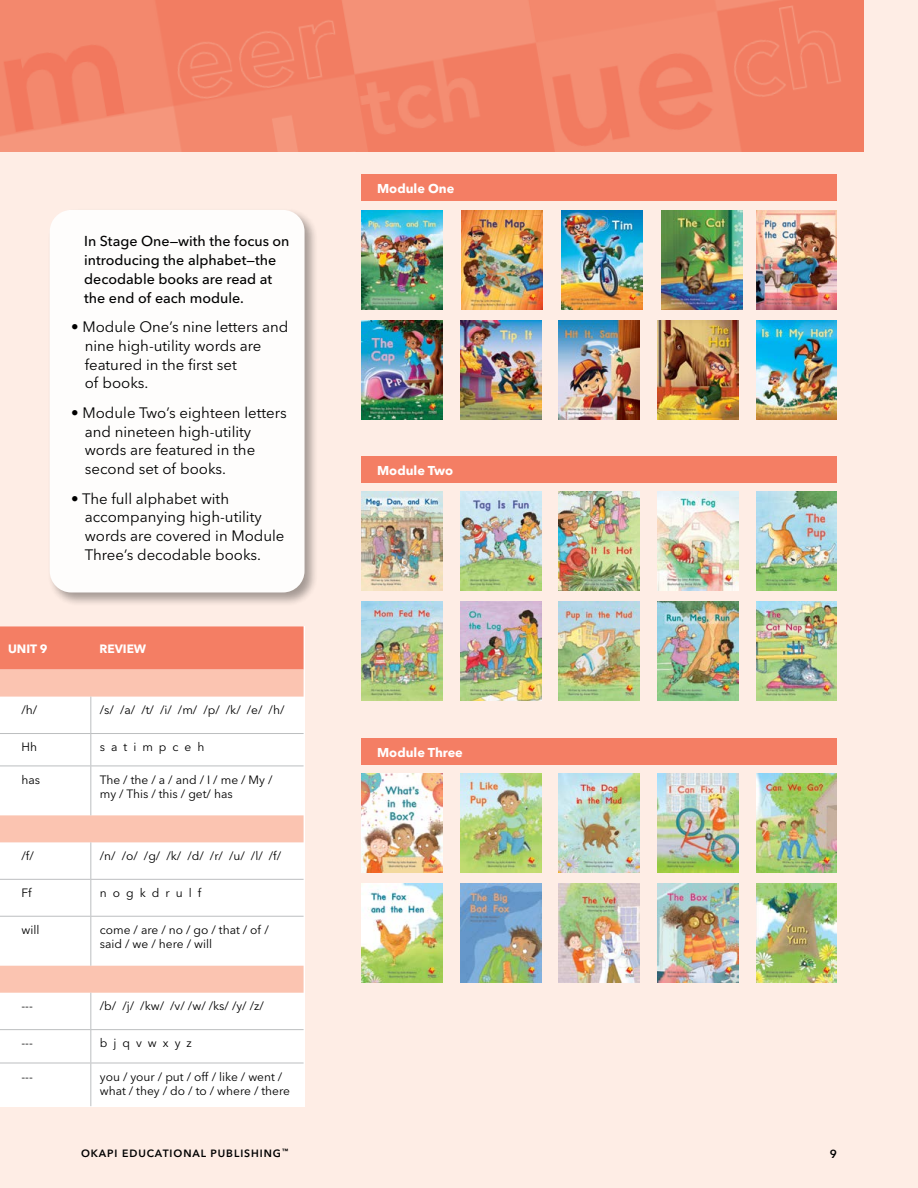
<style>
.page{position:relative;width:918px;height:1188px;background:#feede5}
.page>*{position:absolute;margin:0;border:0;box-sizing:border-box;transform-origin:0 0}
.t1{font:15px/18.8px "Avenir Next LT Pro";color:#000}
.t2{font:500 14.25px/18.8px "Avenir Next LT Pro";color:#000}
.t3{font:700 12.75px "Avenir Next LT Pro";color:#fff}
.t4{font:12px/14.2px "Avenir Next LT Pro";color:#000}
.t5{font:700 12px "Avenir Next LT Pro";color:#fff}
.t6{font:600 11.7px "Avenir Next LT Pro";color:#000}
.t7{font:600 10.5px "Avenir Next LT Pro";letter-spacing:.09em;color:#000}
</style>
<div class="page">
<img style="left:0;top:0;width:864px;height:151px">
<div style="left:0;top:626px;width:305px;height:481px;background:#fff"></div>
<div style="left:0;top:626px;width:304px;height:44px;background:#f47e64"></div>
<svg style="left:0;top:670px;width:304px;height:323px"></svg>
<hr style="left:0;top:697px;width:1px;height:36px;background:#bcbec0">
<hr style="left:90px;top:697px;width:1px;height:36px;background:#bcbec0">
<hr style="left:0;top:733px;width:91px;height:1px;background:#bcbec0">
<hr style="left:0;top:734px;width:1px;height:32px;background:#bcbec0">
<hr style="left:91px;top:733px;width:213px;height:1px;background:#bcbec0">
<hr style="left:90px;top:734px;width:1px;height:32px;background:#bcbec0">
<hr style="left:0;top:766px;width:91px;height:1px;background:#bcbec0">
<hr style="left:0;top:766px;width:1px;height:49px;background:#bcbec0">
<hr style="left:91px;top:766px;width:213px;height:1px;background:#bcbec0">
<hr style="left:90px;top:766px;width:1px;height:49px;background:#bcbec0">
<hr style="left:0;top:842px;width:1px;height:37px;background:#bcbec0">
<hr style="left:90px;top:842px;width:1px;height:37px;background:#bcbec0">
<hr style="left:0;top:879px;width:91px;height:1px;background:#bcbec0">
<hr style="left:0;top:880px;width:1px;height:36px;background:#bcbec0">
<hr style="left:91px;top:879px;width:213px;height:1px;background:#bcbec0">
<hr style="left:90px;top:880px;width:1px;height:36px;background:#bcbec0">
<hr style="left:0;top:916px;width:91px;height:1px;background:#bcbec0">
<hr style="left:0;top:917px;width:1px;height:49px;background:#bcbec0">
<hr style="left:91px;top:916px;width:213px;height:1px;background:#bcbec0">
<hr style="left:90px;top:917px;width:1px;height:49px;background:#bcbec0">
<hr style="left:0;top:993px;width:1px;height:36px;background:#bcbec0">
<hr style="left:90px;top:993px;width:1px;height:36px;background:#bcbec0">
<hr style="left:0;top:1029px;width:91px;height:1px;background:#bcbec0">
<hr style="left:0;top:1030px;width:1px;height:33px;background:#bcbec0">
<hr style="left:91px;top:1029px;width:213px;height:1px;background:#bcbec0">
<hr style="left:90px;top:1030px;width:1px;height:33px;background:#bcbec0">
<hr style="left:0;top:1063px;width:91px;height:1px;background:#bcbec0">
<hr style="left:0;top:1063px;width:1px;height:43px;background:#bcbec0">
<hr style="left:91px;top:1063px;width:213px;height:1px;background:#bcbec0">
<hr style="left:90px;top:1063px;width:1px;height:43px;background:#bcbec0">
<img style="left:362px;top:210px;width:81px;height:99px">
<img style="left:462px;top:210px;width:81px;height:99px">
<img style="left:562px;top:210px;width:81px;height:99px">
<img style="left:662px;top:210px;width:80px;height:99px">
<img style="left:756px;top:210px;width:81px;height:99px">
<img style="left:362px;top:320px;width:81px;height:99px">
<img style="left:460px;top:320px;width:81px;height:99px">
<img style="left:559px;top:320px;width:81px;height:99px">
<img style="left:657px;top:320px;width:81px;height:99px">
<img style="left:756px;top:320px;width:81px;height:99px">
<div style="left:362px;top:174px;width:475px;height:27px;background:#f47e64"></div>
<img style="left:362px;top:602px;width:81px;height:99px">
<img style="left:460px;top:602px;width:81px;height:99px">
<img style="left:559px;top:602px;width:81px;height:99px">
<img style="left:657px;top:602px;width:81px;height:99px">
<img style="left:756px;top:602px;width:81px;height:99px">
<img style="left:362px;top:492px;width:81px;height:99px">
<img style="left:460px;top:492px;width:81px;height:99px">
<img style="left:559px;top:492px;width:81px;height:99px">
<img style="left:657px;top:492px;width:81px;height:99px">
<img style="left:756px;top:492px;width:81px;height:99px">
<div style="left:362px;top:456px;width:475px;height:27px;background:#f47e64"></div>
<img style="left:362px;top:884px;width:81px;height:99px">
<img style="left:460px;top:884px;width:81px;height:99px">
<img style="left:559px;top:884px;width:81px;height:99px">
<img style="left:657px;top:884px;width:81px;height:99px">
<img style="left:756px;top:884px;width:81px;height:99px">
<img style="left:362px;top:774px;width:81px;height:99px">
<img style="left:460px;top:774px;width:81px;height:99px">
<img style="left:559px;top:774px;width:81px;height:99px">
<img style="left:657px;top:774px;width:81px;height:99px">
<img style="left:756px;top:774px;width:81px;height:99px">
<div style="left:362px;top:738px;width:475px;height:27px;background:#f47e64"></div>
<div style="left:47px;top:207px;width:272px;height:400px;background:#000;opacity:.4"></div>
<div style="left:50px;top:210px;width:255px;height:382px;background:#fff;border-radius:22px"></div>
<p class="t2" style="left:84px;top:232px;width:207px">In Stage One—with the focus on introducing the alphabet—the decodable books are read at the end of each module.</p>
<p class="t1" style="left:85px;top:318px;width:205px;text-indent:-14px">• Module One’s nine letters and nine high-utility words are featured in the first set<br>of books.</p>
<p class="t1" style="left:85px;top:403px;width:203px;text-indent:-14px">• Module Two’s eighteen letters and nineteen high-utility words are featured in the second set of books.</p>
<p class="t1" style="left:85px;top:489px;width:201px;text-indent:-14px">• The full alphabet with accompanying high-utility words are covered in Module<br>Three’s decodable books.</p>
<p class="t5" style="left:8px;top:641px;width:41px">UNIT 9</p>
<p class="t5" style="left:99px;top:641px;width:48px">REVIEW</p>
<p class="t4" style="left:21px;top:703px;width:17px">/h/</p>
<p class="t4" style="left:100px;top:703px;width:186px">/s/ /a/ /t/ /i/ /m/ /p/ /k/ /e/ /h/</p>
<p class="t4" style="left:21px;top:740px;width:17px">Hh</p>
<p class="t4" style="left:100px;top:740px;width:106px">s a t i m p c e h</p>
<p class="t4" style="left:21px;top:772px;width:20px">has</p>
<p class="t4" style="left:100px;top:772px;width:174px">The / the / a / and / I / me / My / my / This / this / get/ has</p>
<p class="t4" style="left:21px;top:849px;width:14px">/f/</p>
<p class="t4" style="left:100px;top:849px;width:183px">/n/ /o/ /g/ /k/ /d/ /r/ /u/ /l/ /f/</p>
<p class="t4" style="left:21px;top:886px;width:12px">Ff</p>
<p class="t4" style="left:100px;top:886px;width:103px">n o g k d r u l f</p>
<p class="t4" style="left:21px;top:923px;width:19px">will</p>
<p class="t4" style="left:100px;top:923px;width:171px">come / are / no / go / that / of / said / we / here / will</p>
<p class="t4" style="left:21px;top:999px;width:13px">---</p>
<p class="t4" style="left:100px;top:999px;width:166px">/b/ /j/ /kw/ /v/ /w/ /ks/ /y/ /z/</p>
<p class="t4" style="left:21px;top:1036px;width:13px">---</p>
<p class="t4" style="left:100px;top:1036px;width:94px">b j q v w x y z</p>
<p class="t4" style="left:21px;top:1069px;width:13px">---</p>
<p class="t4" style="left:100px;top:1069px;width:192px">you / your / put / off / like / went / what / they / do / to / where / there</p>
<p class="t3" style="left:377px;top:180px;width:79px">Module One</p>
<p class="t3" style="left:377px;top:463px;width:78px">Module Two</p>
<p class="t3" style="left:377px;top:745px;width:87px">Module Three</p>
<p class="t7" style="left:81px;top:1147px;width:209px">OKAPI EDUCATIONAL PUBLISHING<sup>™</sup></p>
<p class="t6" style="left:830px;top:1146px;width:9px">9</p>
</div>
